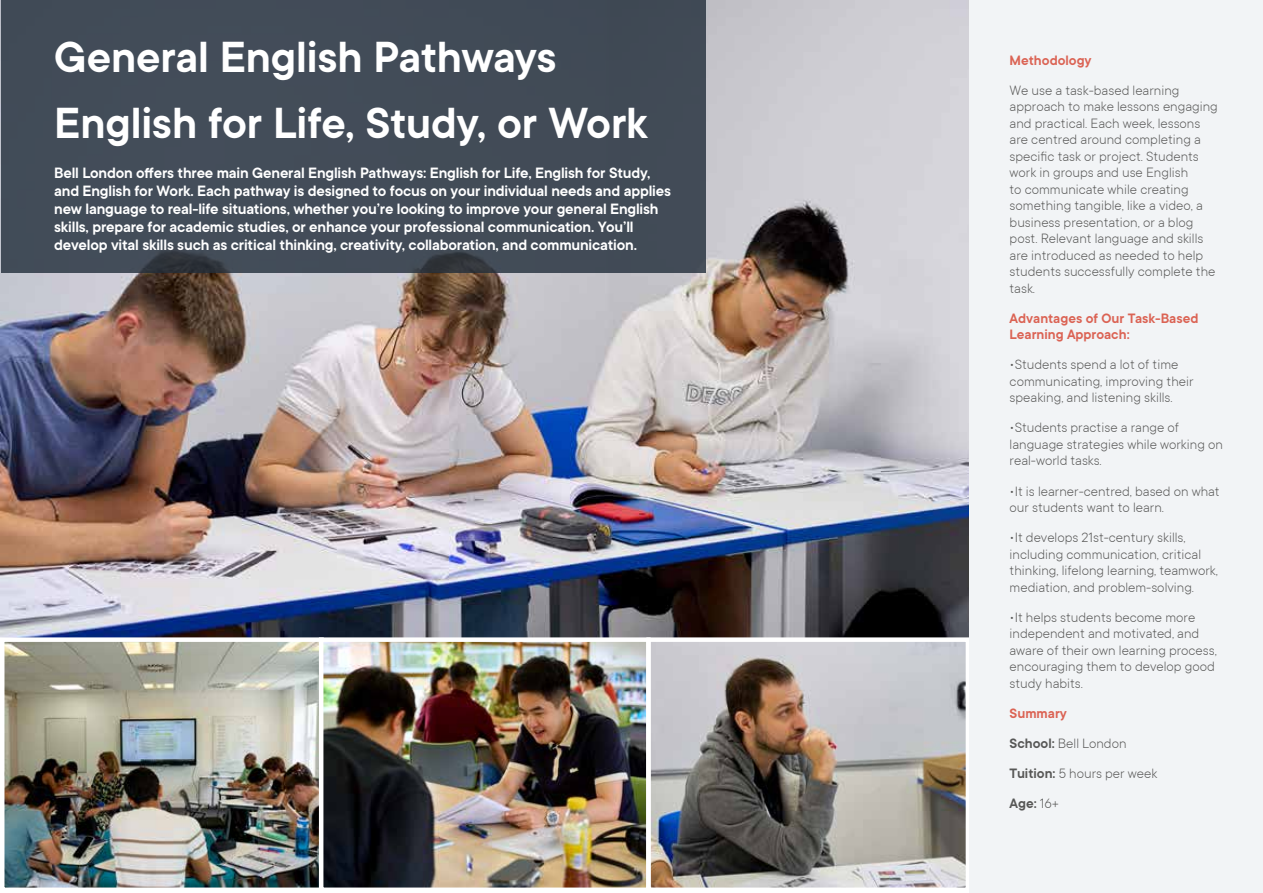
<style>
.page{position:relative;width:1263px;height:893px;background:#fff}
.page>*{position:absolute;margin:0;border:0;box-sizing:border-box;transform-origin:0 0}
.t1{font:600 48px/66.2px "TT Commons";letter-spacing:-.005em;color:#fff}
.t2{font:600 16.5px/18px "TT Commons";letter-spacing:-.01em;color:#fff}
.t3{font:300 15px/16.5px "TT Commons";color:#575756}
.t4{font:600 15px/16.5px "TT Commons";color:#db6354}
.s1{font-weight:600;color:#db6354}
.s2{font-weight:600}
</style>
<div class="page">
<img style="left:0;top:0;width:969px;height:637px">
<div style="left:1px;top:0;width:705px;height:272px;background:#424c58"></div>
<img style="left:5px;top:642px;width:960px;height:245px">
<div style="left:0;top:637px;width:324px;height:255px;border:4px solid #fff"></div>
<div style="left:319px;top:637px;width:332px;height:255px;border:4px solid #fff"></div>
<div style="left:646px;top:637px;width:324px;height:255px;border:4px solid #fff"></div>
<div style="left:969px;top:0;width:294px;height:893px;background:#f2f4f6"></div>
<h1 class="t1" style="left:54px;top:25px;width:595px">General English Pathways<br>English for Life, Study, or Work</h1>
<p class="t2" style="left:54px;top:164px;width:618px">Bell London offers three main General English Pathways: English for Life, English for Study, and English for Work. Each pathway is designed to focus on your individual needs and applies new language to real-life situations, whether you’re looking to improve your general English skills, prepare for academic studies, or enhance your professional communication. You’ll develop vital skills such as critical thinking, creativity, collaboration, and communication.</p>
<p class="t4" style="left:1009px;top:52px;width:84px">Methodology</p>
<p class="t3" style="left:1009px;top:82px;width:210px">We use a task-based learning approach to make lessons engaging and practical. Each week, lessons are centred around completing a specific task or project. Students work in groups and use English<br>to communicate while creating something tangible, like a video, a business presentation, or a blog post. Relevant language and skills are introduced as needed to help students successfully complete the task.</p>
<p class="t4" style="left:1009px;top:310px;width:190px">Advantages of Our Task-Based<br>Learning Approach:</p>
<p class="t3" style="left:1009px;top:356px;width:186px">•Students spend a lot of time communicating, improving their speaking, and listening skills.</p>
<p class="t3" style="left:1009px;top:419px;width:215px">•Students practise a range of language strategies while working on real-world tasks.</p>
<p class="t3" style="left:1009px;top:483px;width:212px">•It is learner-centred, based on what our students want to learn.</p>
<p class="t3" style="left:1009px;top:529px;width:210px">•It develops 21st-century skills, including communication, critical thinking, lifelong learning, teamwork, mediation, and problem-solving.</p>
<p class="t3" style="left:1009px;top:609px;width:209px">•It helps students become more independent and motivated, and aware of their own learning process, encouraging them to develop good study habits.</p>
<p class="t3" style="left:1009px;top:698px;width:149px;line-height:30.2px"><span class="s1">Summary<br></span><span class="s2">School:</span> Bell London<br><span class="s2">Tuition:</span> 5 hours per week<br><span class="s2">Age:</span> 16+</p>
</div>
